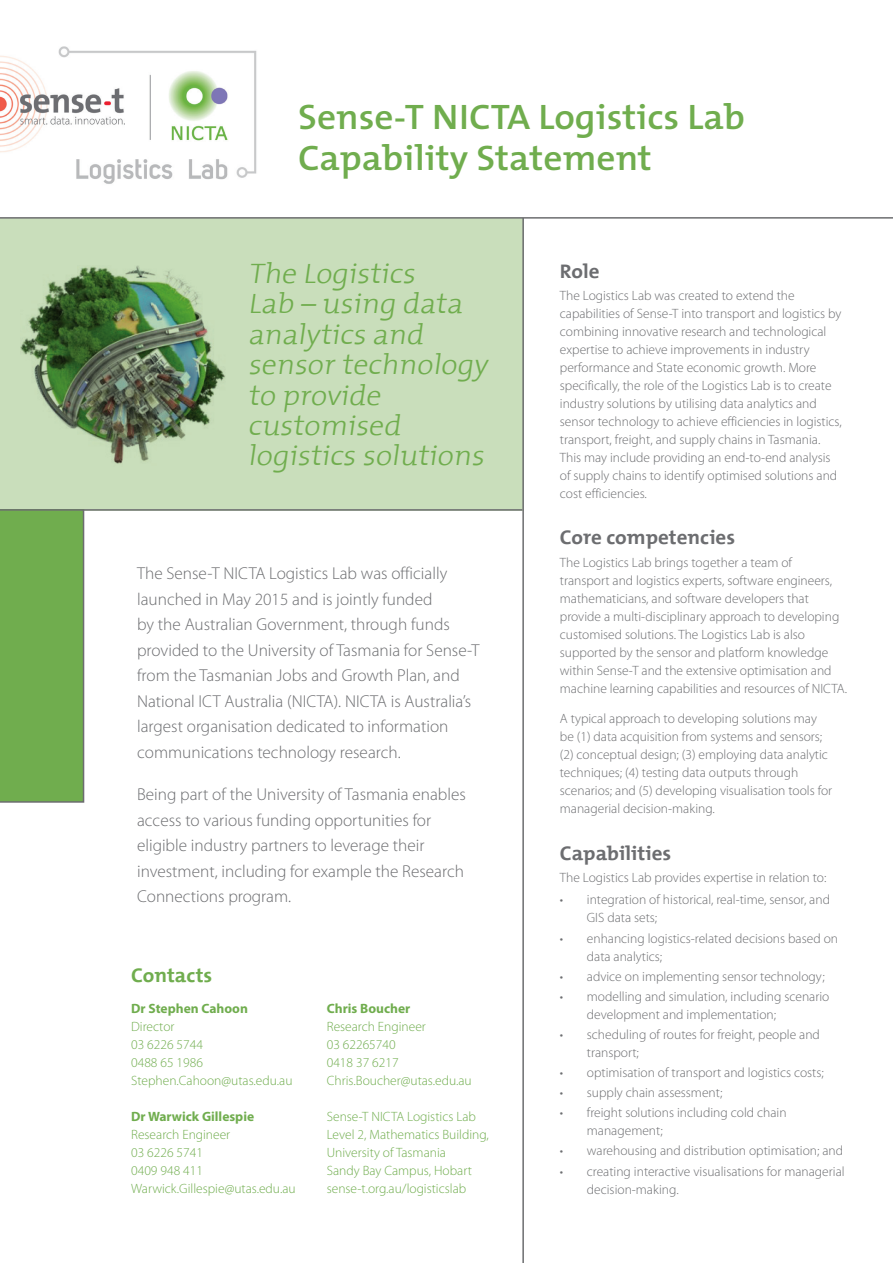
<style>
.page{position:relative;width:893px;height:1263px;background:#fff}
.page>*{position:absolute;margin:0;border:0;box-sizing:border-box;transform-origin:0 0}
.t1{font:600 35.7px/40.5px "The Mix";color:#70ad4e;scale:1.05 1}
.t2{font:300 28.5px/30.3px "The Mix";color:#70ad4e;scale:1.05 1}
.t3{font:700 19.95px "The Mix";color:#6c6d70;scale:1.05 1}
.t4{font:700 19.95px "The Mix";color:#70ad4e;scale:1.05 1}
.t5{font:300 17.25px/25.5px "Myriad Pro";color:#6c6d70}
.t6{font:300 13.5px/18px "Myriad Pro";color:#6c6d70}
.t7{font:300 13.5px/18px "Myriad Pro";color:#70ad4e}
.t8{font:700 13.5px "Myriad Pro";color:#70ad4e}
</style>
<div class="page">
<div style="left:0;top:218px;width:524px;height:292px;background:#c9debb"></div>
<img style="left:20px;top:265px;width:205px;height:199px">
<hr style="left:0;top:217px;width:893px;height:2px;background:#6c6d70">
<hr style="left:0;top:509px;width:522px;height:2px;background:#6c6d70">
<hr style="left:522px;top:218px;width:2px;height:1045px;background:#6c6d70">
<div style="left:0;top:510px;width:84px;height:293px;background:#70ad4e"></div>
<img style="left:0;top:46px;width:257px;height:138px">
<h1 class="t1" style="left:298px;top:96px;width:427px">Sense-T NICTA Logistics Lab<br>Capability Statement</h1>
<h2 class="t2" style="left:248px;top:257px;width:232px">The Logistics<br>Lab – using data analytics and sensortechnology to provide customised logistics solutions</h2>
<p class="t5" style="left:137px;top:561px;width:344px">The Sense-T NICTA Logistics Lab was officially launched in May 2015 and is jointly funded<br>by the Australian Government, through funds provided to the University of Tasmania for Sense-T from the Tasmanian Jobs and Growth Plan, and National ICT Australia (NICTA). NICTA is Australia’s largest organisation dedicated to information communications technology research.</p>
<p class="t5" style="left:137px;top:782px;width:330px">Being part of the University of Tasmania enables access to various funding opportunities for eligible industry partners to leverage their investment, including for example the Research Connections program.</p>
<h3 class="t4" style="left:131px;top:958px;width:79px">Contacts</h3>
<p class="t8" style="left:131px;top:1000px;width:118px">Dr Stephen Cahoon</p>
<p class="t7" style="left:131px;top:1017px;width:163px">Director<br>03 6226 5744<br>0488 65 1986<br>Stephen.Cahoon@utas.edu.au</p>
<p class="t8" style="left:131px;top:1108px;width:125px">Dr Warwick Gillespie</p>
<p class="t7" style="left:131px;top:1125px;width:166px">Research Engineer<br>03 6226 5741<br>0409 948 411<br>Warwick.Gillespie@utas.edu.au</p>
<p class="t8" style="left:327px;top:1000px;width:85px">Chris Boucher</p>
<p class="t7" style="left:327px;top:1017px;width:146px">Research Engineer<br>03 62265740<br>0418 37 6217<br>Chris.Boucher@utas.edu.au</p>
<p class="t7" style="left:327px;top:1107px;width:164px">Sense-T NICTA Logistics Lab<br>Level 2, Mathematics Building,<br>University of Tasmania<br>Sandy Bay Campus, Hobart sense-t.org.au/logisticslab</p>
<h3 class="t3" style="left:560px;top:254px;width:39px">Role</h3>
<p class="t6" style="left:560px;top:287px;width:283px">The Logistics Lab was created to extend the capabilities of Sense-T into transport and logistics by combining innovative research and technological expertise to achieve improvements in industry performance and State economic growth. More specifically, the role of the Logistics Lab is to create industry solutions by utilising data analytics and sensor technology to achieve efficiencies in logistics, transport, freight, and supply chains in Tasmania.<br>This may include providing an end-to-end analysis of supply chains to identify optimised solutions and cost efficiencies.</p>
<h3 class="t3" style="left:560px;top:521px;width:168px">Core competencies</h3>
<p class="t6" style="left:560px;top:553px;width:289px">The Logistics Lab brings together a team of<br>transport and logistics experts, software engineers, mathematicians, and software developers that provide a multi-disciplinary approach to developing customised solutions. The Logistics Lab is also supported by the sensor and platform knowledge within Sense-T and the extensive optimisation and machine learning capabilities and resources of NICTA.</p>
<p class="t6" style="left:560px;top:710px;width:274px">A typical approach to developing solutions may be (1) data acquisition from systems and sensors; (2) conceptual design; (3) employing data analytic techniques; (4) testing data outputs through scenarios; and (5) developing visualisation tools for managerial decision-making.</p>
<h3 class="t3" style="left:560px;top:836px;width:108px">Capabilities</h3>
<p class="t6" style="left:560px;top:869px;width:268px">The Logistics Lab provides expertise in relation to:</p>
<p class="t6" style="left:587px;top:891px;width:245px;text-indent:-27px">• integration of historical, real-time, sensor, and<br>GIS data sets;</p>
<p class="t6" style="left:587px;top:929px;width:253px;text-indent:-27px">• enhancing logistics-related decisions based on data analytics;</p>
<p class="t6" style="left:560px;top:967px;width:266px">• advice on implementing sensor technology;</p>
<p class="t6" style="left:587px;top:987px;width:244px;text-indent:-27px">• modelling and simulation, including scenario development and implementation;</p>
<p class="t6" style="left:587px;top:1026px;width:235px;text-indent:-27px">• scheduling of routes for freight, people and transport;</p>
<p class="t6" style="left:560px;top:1064px;width:265px">• optimisation of transport and logistics costs;</p>
<p class="t6" style="left:560px;top:1084px;width:164px">• supply chain assessment;</p>
<p class="t6" style="left:587px;top:1104px;width:201px;text-indent:-27px">• freight solutions including cold chain management;</p>
<p class="t6" style="left:560px;top:1142px;width:285px">• warehousing and distribution optimisation; and</p>
<p class="t6" style="left:587px;top:1162px;width:259px;text-indent:-27px">• creating interactive visualisations for managerial decision-making.</p>
</div>
